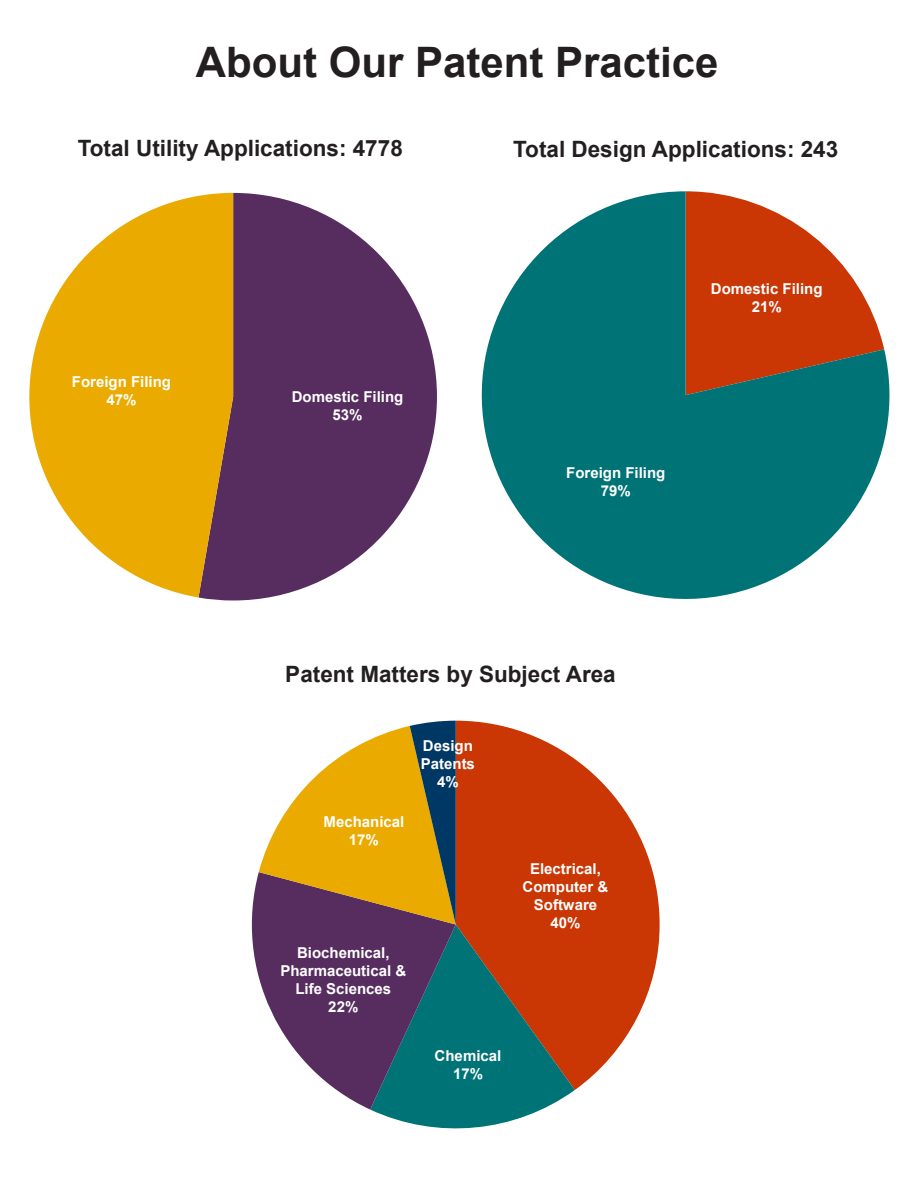
<style>
.page{position:relative;width:918px;height:1188px;background:#fff}
.page>*{position:absolute;margin:0;border:0;box-sizing:border-box;transform-origin:0 0}
.t1{font:700 42px "Arial";color:#231f20}
.t2{font:700 22.5px "Arial";color:#231f20}
.t3{font:700 15px "Arial";color:#fff}
</style>
<div class="page">
<svg style="left:575px;top:759px;width:85px;height:331px;fill:#ca3604"></svg>
<svg style="left:251px;top:872px;width:8px;height:106px"></svg>
<svg style="left:259px;top:721px;width:316px;height:408px;background:#937054"></svg>
<svg style="left:481px;top:191px;width:409px;height:408px;fill:#007377"></svg>
<svg style="left:202px;top:193px;width:235px;height:408px;fill:#572c5f"></svg>
<svg style="left:29px;top:193px;width:204px;height:405px;fill:#eaaa00"></svg>
<p class="t1" style="left:196px;top:33px;width:524px">About Our Patent Practice</p>
<p class="t2" style="left:78px;top:132px;width:327px">Total Utility Applications: 4778</p>
<p class="t3" style="left:72px;top:371px;width:101px">Foreign Filing</p>
<p class="t3" style="left:106px;top:389px;width:32px">47%</p>
<p class="t3" style="left:292px;top:386px;width:113px">Domestic Filing</p>
<p class="t3" style="left:333px;top:404px;width:32px">53%</p>
<p class="t2" style="left:513px;top:133px;width:327px">Total Design Applications: 243</p>
<p class="t3" style="left:711px;top:278px;width:113px">Domestic Filing</p>
<p class="t3" style="left:752px;top:296px;width:32px">21%</p>
<p class="t3" style="left:566px;top:462px;width:101px">Foreign Filing</p>
<p class="t3" style="left:601px;top:480px;width:32px">79%</p>
<p class="t2" style="left:285px;top:658px;width:332px">Patent Matters by Subject Area</p>
<p class="t3" style="left:324px;top:811px;width:82px">Mechanical</p>
<p class="t3" style="left:349px;top:829px;width:32px">17%</p>
<p class="t3" style="left:423px;top:735px;width:52px">Design</p>
<p class="t3" style="left:421px;top:753px;width:56px">Patents</p>
<p class="t3" style="left:437px;top:771px;width:23px">4%</p>
<p class="t3" style="left:297px;top:942px;width:94px">Biochemical,</p>
<p class="t3" style="left:280px;top:960px;width:127px">Pharmaceutical &amp;</p>
<p class="t3" style="left:295px;top:978px;width:97px">Life Sciences</p>
<p class="t3" style="left:328px;top:996px;width:32px">22%</p>
<p class="t3" style="left:435px;top:1045px;width:68px">Chemical</p>
<p class="t3" style="left:453px;top:1063px;width:32px">17%</p>
<p class="t3" style="left:530px;top:858px;width:72px">Electrical,</p>
<p class="t3" style="left:523px;top:876px;width:87px">Computer &amp;</p>
<p class="t3" style="left:534px;top:894px;width:65px">Software</p>
<p class="t3" style="left:551px;top:912px;width:32px">40%</p>
</div>
